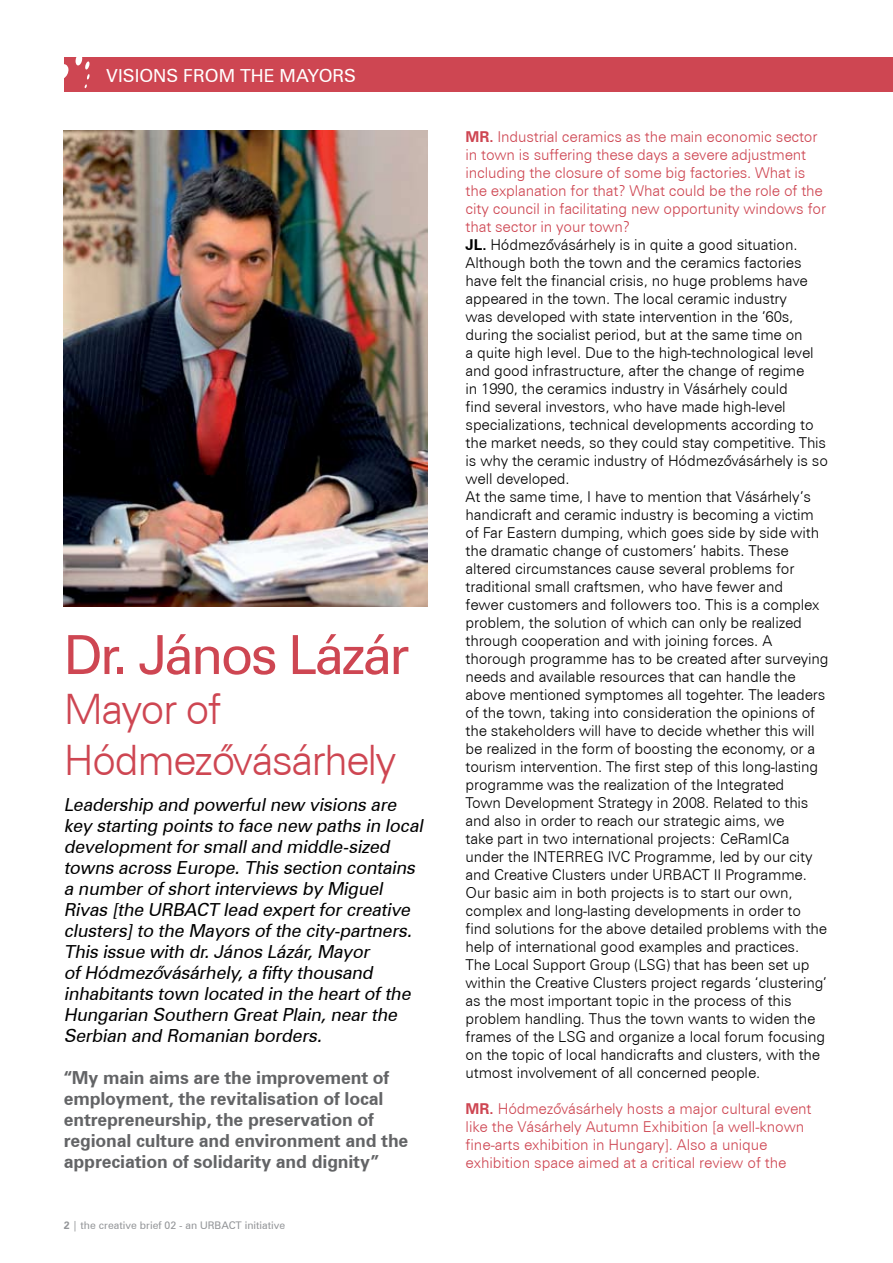
<style>
.page{position:relative;width:893px;height:1263px;background:#fff}
.page>*{position:absolute;margin:0;border:0;box-sizing:border-box;transform-origin:0 0}
.t1{font:54px "Zurich BT";letter-spacing:-.04em;color:#ce4652}
.t2{font:300 42px/50.4px "Zurich BT";letter-spacing:-.04em;color:#ce4652}
.t3{font:italic 18px/21px "Zurich BT";color:#000}
.t4{font:700 18px/21px "Zurich BT";letter-spacing:-.01em;color:#636466}
.t5{font:18px "Zurich BT";color:#fff}
.t6{font:300 15px/18px "Zurich BT";letter-spacing:-.01em;color:#000}
.t7{font:300 15px/18px "Zurich BT";letter-spacing:-.005em;color:#ce4652}
.t8{font:10.5px "Zurich BT";color:#939598}
.s1{font-weight:700;color:#ce4652}
.s2{color:#ce4652}
.s3{font-weight:700}
</style>
<div class="page">
<img style="left:64px;top:131px;width:363px;height:476px">
<div style="left:64px;top:57px;width:829px;height:34px;background:#ce4652"></div>
<svg style="left:64px;top:64px;width:5px;height:14px"></svg>
<svg style="left:75px;top:57px;width:15px;height:35px"></svg>
<p class="t5" style="left:106px;top:64px;width:251px">VISIONS FROM THE MAYORS</p>
<h1 class="t1" style="left:64px;top:622px;width:347px">Dr. János Lázár</h1>
<h2 class="t2" style="left:64px;top:684px;width:334px">Mayor of<br>Hódmezó´vásárhely</h2>
<p class="t3" style="left:64px;top:794px;width:364px">Leadership and powerfulnew visions are key starting points to face new paths in local developmentforsmalland middle-sized towns across Europe.This section contains a numberofshortinterviews by Miguel Rivas [the URBACT lead expertforcreative clusters]to the Mayors ofthe city-partners.<br>This issue with dr.János Lázár,Mayor ofHódmezó´vásárhely,a fifty thousand inhabitants town located in the heartofthe Hungarian Southern GreatPlain,nearthe Serbian and Romanian borders.</p>
<p class="t4" style="left:64px;top:1067px;width:346px">“My main aims are the improvement of employment, the revitalisation of local entrepreneurship, the preservation of regional culture and environment and the appreciation of solidarity and dignity”</p>
<p class="t8" style="left:72px;top:1219px;width:214px">| the creative brief 02 - an URBACT initiative</p>
<p class="t6" style="left:466px;top:128px;width:364px"><span class="s1">MR.</span> <span class="s2">Industrial ceramics as the main economic sector in town is suffering these days a severe adjustment including the closure of some big factories. What is the explanation for that? What could be the role of the city council in facilitating new opportunity windows for that sector in your town?<br></span><span class="s3">JL.</span> Hódmezó´vásárhely is in quite a good situation.<br>Although both the town and the ceramics factories have felt the financial crisis, no huge problems have appeared in the town. The local ceramic industry<br>was developed with state intervention in the ’60s, during the socialist period, but at the same time on<br>a quite high level. Due to the high-technological level and good infrastructure, after the change of regime<br>in 1990, the ceramics industry in Vásárhely could<br>find several investors, who have made high-level specializations, technical developments according to the market needs, so they could stay competitive. This is why the ceramic industry of Hódmezó´vásárhely is so well developed.<br>At the same time, I have to mention that Vásárhely’s handicraft and ceramic industry is becoming a victim of Far Eastern dumping, which goes side by side with the dramatic change of customers’ habits. These altered circumstances cause several problems for traditional small craftsmen, who have fewer and<br>fewer customers and followers too. This is a complex problem, the solution of which can only be realized through cooperation and with joining forces. A thorough programme has to be created after surveying needs and available resources that can handle the above mentioned symptomes all togehter. The leaders of the town, taking into consideration the opinions of the stakeholders will have to decide whether this will be realized in the form of boosting the economy, or a tourism intervention. The first step of this long-lasting programme was the realization of the Integrated<br>Town Development Strategy in 2008. Related to this and also in order to reach our strategic aims, we<br>take part in two international projects: CeRamICa under the INTERREG IVC Programme, led by our city and Creative Clusters under URBACT II Programme.<br>Our basic aim in both projects is to start our own, complex and long-lasting developments in order to find solutions for the above detailed problems with the help of international good examples and practices.<br>The Local Support Group (LSG) that has been set up within the Creative Clusters project regards ‘clustering’ as the most important topic in the process of this problem handling. Thus the town wants to widen the frames of the LSG and organize a local forum focusing on the topic of local handicrafts and clusters, with the utmost involvement of all concerned people.</p>
<p class="t7" style="left:466px;top:1100px;width:347px"><span class="s3">MR.</span> Hódmezó´vásárhely hosts a major cultural event like the Vásárhely Autumn Exhibition [a well-known fine-arts exhibition in Hungary]. Also a unique exhibition space aimed at a critical review of the</p>
</div>
